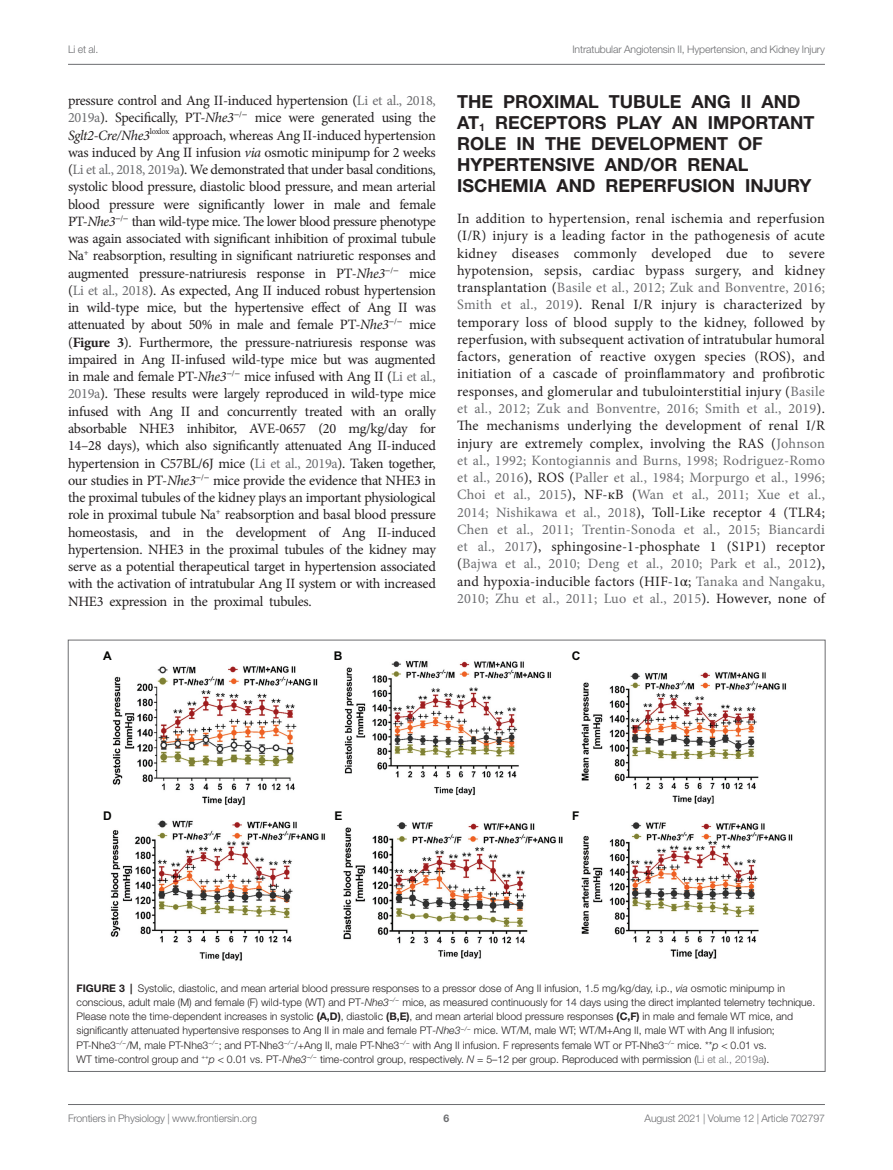
<style>
.page{position:relative;width:893px;height:1170px;background:#fff}
.page>*{position:absolute;margin:0;border:0;box-sizing:border-box;transform-origin:0 0}
.HEAD_1{font:700 18px/21px "Helvetica Neue LT Std";color:#231f20}
.TEXT{font:14.25px/17.2px "Minion Pro";letter-spacing:-.02em;color:#231f20;text-align:justify}
.TEXT_FLUSH{font:14.25px/17.2px "Minion Pro";letter-spacing:.015em;color:#231f20;text-align:justify}
.t1{font:700 12px "Arial";color:#040503}
.FIG_LEG{font:300 10.5px/14.2px "Helvetica Neue LT Std";color:#231f20}
.t2{font:300 10.5px "Helvetica Neue LT Std";letter-spacing:-.015em;color:#6c6d70}
.t3{font:700 10.5px "Helvetica Neue LT Std";color:#6c6d70}
.s1{color:#6c6d70}
.s2{font-style:italic}
.s3{font-weight:700}
.s4{font-family:"STIX General"}
</style>
<div class="page">
<hr style="left:68px;top:64px;width:757px;height:1px;background:#6c6d70">
<hr style="left:68px;top:1104px;width:757px;height:1px;background:#6c6d70">
<img style="left:110px;top:660px;width:683px;height:301px">
<p class="t2" style="left:68px;top:42px;width:32px">Li et al.</p>
<p class="t2" style="left:572px;top:42px;width:254px">Intratubular Angiotensin II, Hypertension, and Kidney Injury</p>
<p class="TEXT" style="left:68px;top:92px;width:369px">pressure control and Ang II-induced hypertension (<span class="s1">Li et al., 2018, 2019a</span>). Specifically, PT-<span class="s2">Nhe3</span><sup>−</sup><sup>/</sup><sup>−</sup> mice were generated using the <span class="s2">Sglt2-Cre/Nhe3</span><sup>loxlox</sup> approach, whereas Ang II-induced hypertension was induced by Ang II infusion <span class="s2">via</span> osmotic minipump for 2 weeks (<span class="s1">Li et al., 2018, 2019a</span>). We demonstrated that under basal conditions, systolic blood pressure, diastolic blood pressure, and mean arterial blood pressure were significantly lower in male and female PT-<span class="s2">Nhe3</span><sup>−</sup><sup>/</sup><sup>−</sup> than wild-type mice. The lower blood pressure phenotype was again associated with significant inhibition of proximal tubule Na<sup>+</sup> reabsorption, resulting in significant natriuretic responses and augmented pressure-natriuresis response in PT-<span class="s2">Nhe3</span><sup>−</sup><sup>/</sup><sup>−</sup> mice (<span class="s1">Li et al., 2018</span>). As expected, Ang II induced robust hypertension in wild-type mice, but the hypertensive effect of Ang II was attenuated by about 50% in male and female PT-<span class="s2">Nhe3</span><sup>−</sup><sup>/</sup><sup>−</sup> mice (<span class="s3">Figure 3</span>). Furthermore, the pressure-natriuresis response was impaired in Ang II-infused wild-type mice but was augmented in male and female PT-<span class="s2">Nhe3</span><sup>−</sup><sup>/</sup><sup>−</sup> mice infused with Ang II (<span class="s1">Li et al., 2019a</span>). These results were largely reproduced in wild-type mice infused with Ang II and concurrently treated with an orally absorbable NHE3 inhibitor, AVE-0657 (20 mg/kg/day for 14–28 days), which also significantly attenuated Ang II-induced hypertension in C57BL/6J mice (<span class="s1">Li et al., 2019a</span>). Taken together, our studies in PT-<span class="s2">Nhe3</span><sup>−</sup><sup>/</sup><sup>−</sup> mice provide the evidence that NHE3 in the proximal tubules of the kidney plays an important physiological role in proximal tubule Na<sup>+</sup> reabsorption and basal blood pressure homeostasis, and in the development of Ang II-induced hypertension. NHE3 in the proximal tubules of the kidney may serve as a potential therapeutical target in hypertension associated with the activation of intratubular Ang II system or with increased NHE3 expression in the proximal tubules.</p>
<p class="HEAD_1" style="left:457px;top:90px;width:359px">THE PROXIMAL TUBULE ANG II AND<br>AT<sub>1</sub> RECEPTORS PLAY AN IMPORTANT<br>ROLE IN THE DEVELOPMENT OF<br>HYPERTENSIVE AND/OR RENAL<br>ISCHEMIA AND REPERFUSION INJURY</p>
<p class="TEXT_FLUSH" style="left:457px;top:210px;width:369px">In addition to hypertension, renal ischemia and reperfusion (I/R) injury is a leading factor in the pathogenesis of acute kidney diseases commonly developed due to severe hypotension, sepsis, cardiac bypass surgery, and kidney transplantation (<span class="s1">Basile et al., 2012; Zuk and Bonventre, 2016; Smith et al., 2019</span>). Renal I/R injury is characterized by temporary loss of blood supply to the kidney, followed by reperfusion, with subsequent activation of intratubular humoral factors, generation of reactive oxygen species (ROS), and initiation of a cascade of proinflammatory and profibrotic responses, and glomerular and tubulointerstitial injury (<span class="s1">Basile et al., 2012; Zuk and Bonventre, 2016; Smith et al., 2019</span>).<br>The mechanisms underlying the development of renal I/R injury are extremely complex, involving the RAS (<span class="s1">Johnson et al., 1992; Kontogiannis and Burns, 1998; Rodriguez-Romo et al., 2016</span>), ROS (<span class="s1">Paller et al., 1984; Morpurgo et al., 1996; Choi et al., 2015</span>), NF-<span class="s4">к</span>B (<span class="s1">Wan et al., 2011; Xue et al., 2014; Nishikawa et al., 2018</span>), Toll-Like receptor 4 (TLR4; <span class="s1">Chen et al., 2011; Trentin-Sonoda et al., 2015; Biancardi et al., 2017</span>), sphingosine-1-phosphate 1 (S1P1) receptor (<span class="s1">Bajwa et al., 2010; Deng et al., 2010; Park et al., 2012</span>), and hypoxia-inducible factors (HIF-1<span class="s4">α</span>; <span class="s1">Tanaka and Nangaku, 2010; Zhu et al., 2011; Luo et al., 2015</span>). However, none of</p>
<p class="t1" style="left:103px;top:648px;width:10px">A</p>
<p class="t1" style="left:334px;top:648px;width:10px">B</p>
<p class="t1" style="left:572px;top:648px;width:10px">C</p>
<p class="t1" style="left:103px;top:807px;width:10px">D</p>
<p class="t1" style="left:335px;top:807px;width:10px">E</p>
<p class="t1" style="left:572px;top:807px;width:9px">F</p>
<p class="FIG_LEG" style="left:77px;top:980px;width:740px"><span class="s3">FIGURE 3 |</span> Systolic, diastolic, and mean arterial blood pressure responses to a pressor dose of Ang II infusion, 1.5 mg/kg/day, i.p., <span class="s2">via</span> osmotic minipump in conscious, adult male (M) and female (F) wild-type (WT) and PT<span class="s2">-Nhe3</span><sup>−</sup><sup>/</sup><sup>−</sup> mice, as measured continuously for 14 days using the direct implanted telemetry technique.<br>Please note the time-dependent increases in systolic <span class="s3">(A,D)</span>, diastolic <span class="s3">(B,E)</span>, and mean arterial blood pressure responses <span class="s3">(C,F)</span> in male and female WT mice, and significantly attenuated hypertensive responses to Ang II in male and female PT<span class="s2">-Nhe3</span><sup>−</sup><sup>/</sup><sup>−</sup> mice. WT/M, male WT; WT/M+Ang II, male WT with Ang II infusion; PT-Nhe3<sup>−</sup><sup>/</sup><sup>−</sup>/M, male PT-Nhe3<sup>−</sup><sup>/</sup><sup>−</sup>; and PT-Nhe3<sup>−</sup><sup>/</sup><sup>−</sup>/+Ang II, male PT-Nhe3<sup>−</sup><sup>/</sup><sup>−</sup> with Ang II infusion. F represents female WT or PT-Nhe3<sup>−</sup><sup>/</sup><sup>−</sup> mice. **<span class="s2">p</span> &lt; 0.01 vs.<br>WT time-control group and <sup>++</sup><span class="s2">p</span> &lt; 0.01 vs. PT<span class="s2">-Nhe3</span><sup>−</sup><sup>/</sup><sup>−</sup> time-control group, respectively. <span class="s2">N</span> = 5–12 per group. Reproduced with permission (<span class="s1">Li et al., 2019a</span>).</p>
<p class="t2" style="left:68px;top:1111px;width:190px">Frontiers in Physiology | www.frontiersin.org</p>
<p class="t3" style="left:444px;top:1111px;width:7px">6</p>
<p class="t2" style="left:645px;top:1111px;width:182px">August 2021 | Volume 12 | Article 702797</p>
</div>
